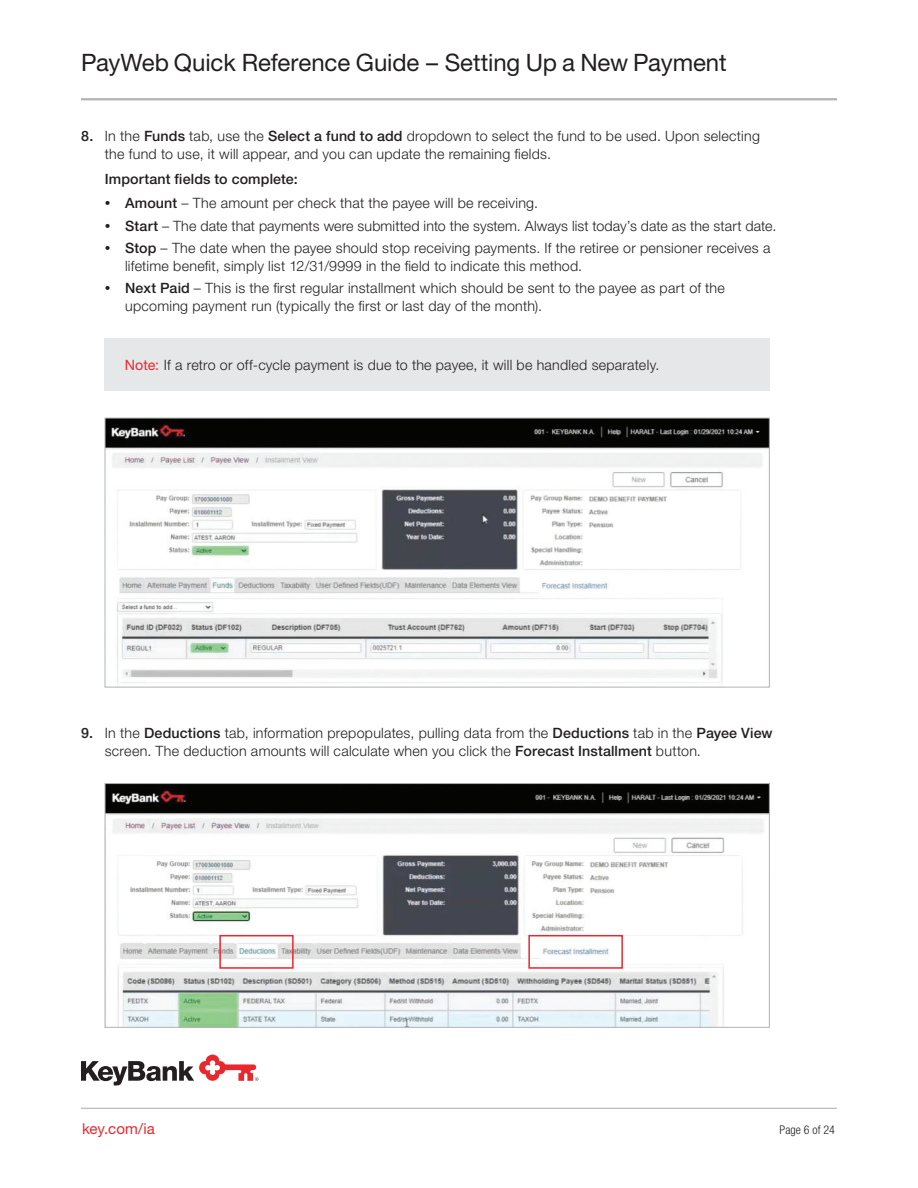
<style>
.page{position:relative;width:918px;height:1188px;background:#fff}
.page>*{position:absolute;margin:0;border:0;box-sizing:border-box;transform-origin:0 0}
.Page_2_Headline_-_16_18_Roman{font:24px "Helvetica Neue LT Std";letter-spacing:-.005em;color:#231f20}
.Bottom_URL_-_10_12_Roman__Red{font:15px "Helvetica Neue LT Std";letter-spacing:.005em;color:#e9282d}
.Body_Text_-_9_5_12_Light{font:300 14.25px/18px "Helvetica Neue LT Std";letter-spacing:.02em;color:#231f20}
.Subhead_2_-_11_14_Roman_Red{font:300 14.25px "Helvetica Neue LT Std";letter-spacing:.015em;color:#231f20}
.Body_Text_-_9_5_12_Light-2{font:500 14.25px "Helvetica Neue LT Std";letter-spacing:.01em;color:#231f20}
.Page_Number_8_9_Light_Cond{font:300 condensed 12px "Helvetica Neue LT Std";letter-spacing:.005em;color:#231f20}
.s1{font-weight:500}
.s2{font-size:11.4px}
.s3{font-weight:400;color:#e9282d}
</style>
<div class="page">
<img style="left:107px;top:420px;width:661px;height:266px">
<div style="left:105px;top:418px;width:665px;height:270px;border:1px solid #b2b3b7"></div>
<div style="left:105px;top:338px;width:665px;height:53px;background:#e6e7e9"></div>
<img style="left:107px;top:785px;width:661px;height:241px">
<div style="left:105px;top:783px;width:665px;height:245px;border:1px solid #b2b3b7"></div>
<div style="left:219px;top:935px;width:75px;height:34px;border:2px solid #e9282d"></div>
<div style="left:528px;top:935px;width:95px;height:34px;border:2px solid #e9282d"></div>
<hr style="left:81px;top:98px;width:756px;height:2px;background:#b2b3b7">
<hr style="left:81px;top:1108px;width:756px;height:1px;background:#b2b3b7">
<svg style="left:81px;top:1055px;width:177px;height:30px"></svg>
<p class="Page_2_Headline_-_16_18_Roman" style="left:81px;top:48px;width:647px">PayWeb Quick Reference Guide – Setting Up a New Payment</p>
<p class="Body_Text_-_9_5_12_Light" style="left:105px;top:127px;width:657px;text-indent:-24px"><span class="s1">8.</span> In the <span class="s1">Funds</span> tab, use the <span class="s1">Select a fund to add</span> dropdown to select the fund to be used. Upon selecting the fund to use, it will appear, and you can update the remaining fields.</p>
<p class="Body_Text_-_9_5_12_Light-2" style="left:105px;top:170px;width:194px">Important fields to complete:</p>
<p class="Body_Text_-_9_5_12_Light" style="left:105px;top:194px;width:435px"><span class="s2">•</span> <span class="s1">Amount</span> – The amount per check that the payee will be receiving.</p>
<p class="Body_Text_-_9_5_12_Light" style="left:105px;top:216px;width:673px"><span class="s2">•</span> <span class="s1">Start</span> – The date that payments were submitted into the system. Always list today’s date as the start date.</p>
<p class="Body_Text_-_9_5_12_Light" style="left:125px;top:239px;width:647px;text-indent:-20px"><span class="s2">•</span> <span class="s1">Stop</span> – The date when the payee should stop receiving payments. If the retiree or pensioner receives a lifetime benefit, simply list 12/31/9999 in the field to indicate this method.</p>
<p class="Body_Text_-_9_5_12_Light" style="left:125px;top:279px;width:601px;text-indent:-20px"><span class="s2">•</span> <span class="s1">Next Paid</span> – This is the first regular installment which should be sent to the payee as part of the upcoming payment run (typically the first or last day of the month).</p>
<p class="Subhead_2_-_11_14_Roman_Red" style="left:125px;top:357px;width:536px"><span class="s3">Note:</span> If a retro or off-cycle payment is due to the payee, it will be handled separately.</p>
<p class="Body_Text_-_9_5_12_Light" style="left:105px;top:724px;width:669px;text-indent:-24px"><span class="s1">9.</span> In the <span class="s1">Deductions</span> tab, information prepopulates, pulling data from the <span class="s1">Deductions</span> tab in the <span class="s1">Payee View </span>screen. The deduction amounts will calculate when you click the <span class="s1">Forecast Installment</span> button.</p>
<p class="Bottom_URL_-_10_12_Roman__Red" style="left:82px;top:1119px;width:74px">key.com/ia</p>
<p class="Page_Number_8_9_Light_Cond" style="left:780px;top:1123px;width:57px">Page 6 of 24</p>
</div>
